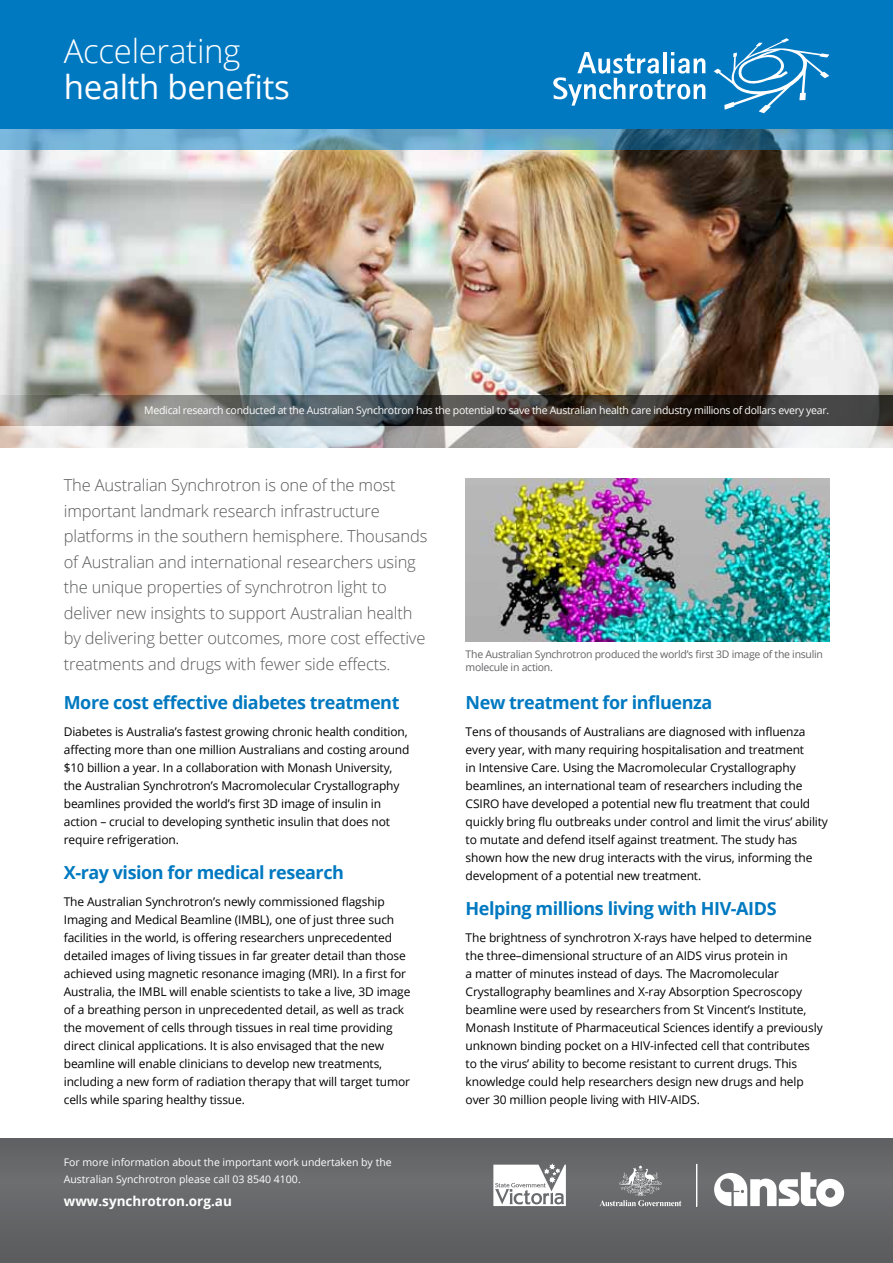
<style>
.page{position:relative;width:893px;height:1263px;background:#fff}
.page>*{position:absolute;margin:0;border:0;box-sizing:border-box;transform-origin:0 0}
.t1{font:33px "Open Sans";letter-spacing:-.01em;color:#fff}
.t2{font:300 33px "Open Sans";letter-spacing:-.01em;color:#fff}
.t3{font:700 18px "Open Sans";letter-spacing:-.025em;color:#0079c1}
.t4{font:300 16.5px/25.5px "Open Sans";letter-spacing:-.01em;color:#58595b}
.t5{font:700 13.5px "Open Sans";color:#fff}
.t6{font:12px/18px "Open Sans";letter-spacing:-.01em;color:#000}
.t7{font:10.5px "Open Sans";letter-spacing:-.025em;color:#fff}
.t8{font:10.5px/16.5px "Open Sans";color:#fff}
.t9{font:10.5px/13.5px "Open Sans";letter-spacing:-.025em;color:#636466}
</style>
<div class="page">
<img style="left:0;top:150px;width:893px;height:246px">
<svg style="left:0;top:396px;width:893px;height:30px;background:#575755"></svg>
<div style="left:0;top:0;width:893px;height:128px;background:#0079c1"></div>
<svg style="left:553px;top:52px;width:152px;height:54px"></svg>
<svg style="left:714px;top:38px;width:115px;height:75px"></svg>
<svg style="left:0;top:128px;width:893px;height:22px;background:#5b9abc"></svg>
<svg style="left:0;top:426px;width:893px;height:21px"></svg>
<img style="left:466px;top:479px;width:363px;height:162px">
<div style="left:0;top:1139px;width:893px;height:124px;background:#636467"></div>
<svg style="left:599px;top:1165px;width:82px;height:41px"></svg>
<svg style="left:714px;top:1172px;width:130px;height:35px"></svg>
<hr style="left:696px;top:1164px;width:1px;height:42px;background:#fff">
<svg style="left:493px;top:1164px;width:73px;height:42px;background:#d7d7d8"></svg>
<h1 class="t2" style="left:64px;top:28px;width:178px">Accelerating</h1>
<h1 class="t1" style="left:64px;top:64px;width:228px">health benefits</h1>
<p class="t7" style="left:144px;top:403px;width:686px">Medical research conducted at the Australian Synchrotron has the potential to save the Australian health care industry millions of dollars every year.</p>
<p class="t4" style="left:64px;top:472px;width:365px">The Australian Synchrotron is one of the most important landmark research infrastructure platforms in the southern hemisphere. Thousands of Australian and international researchers using the unique properties of synchrotron light to deliver new insights to support Australian health by delivering better outcomes, more cost effective treatments and drugs with fewer side effects.</p>
<h2 class="t3" style="left:64px;top:690px;width:337px">More cost effective diabetes treatment</h2>
<p class="t6" style="left:64px;top:722px;width:347px">Diabetes is Australia’s fastest growing chronic health condition, affecting more than one million Australians and costing around $10 billion a year. In a collaboration with Monash University, the Australian Synchrotron’s Macromolecular Crystallography beamlines provided the world’s first 3D image of insulin in action – crucial to developing synthetic insulin that does not require refrigeration.</p>
<h2 class="t3" style="left:64px;top:860px;width:282px">X-ray vision for medical research</h2>
<p class="t6" style="left:64px;top:892px;width:348px">The Australian Synchrotron’s newly commissioned flagship Imaging and Medical Beamline (IMBL), one of just three such facilities in the world, is offering researchers unprecedented detailed images of living tissues in far greater detail than those achieved using magnetic resonance imaging (MRI). In a first for Australia, the IMBL will enable scientists to take a live, 3D image of a breathing person in unprecedented detail, as well as track the movement of cells through tissues in real time providing direct clinical applications. It is also envisaged that the new beamline will enable clinicians to develop new treatments, including a new form of radiation therapy that will target tumor cells while sparing healthy tissue.</p>
<p class="t8" style="left:64px;top:1154px;width:329px">For more information about the important work undertaken by the<br>Australian Synchrotron please call 03 8540 4100.</p>
<p class="t5" style="left:64px;top:1192px;width:170px">www.synchrotron.org.au</p>
<p class="t9" style="left:466px;top:647px;width:359px">The Australian Synchrotron produced the world’s first 3D image of the insulin molecule in action.</p>
<h2 class="t3" style="left:466px;top:690px;width:248px">New treatment for influenza</h2>
<p class="t6" style="left:466px;top:722px;width:364px">Tens of thousands of Australians are diagnosed with influenza every year, with many requiring hospitalisation and treatment<br>in Intensive Care. Using the Macromolecular Crystallography beamlines, an international team of researchers including the CSIRO have developed a potential new flu treatment that could quickly bring flu outbreaks under control and limit the virus’ ability to mutate and defend itself against treatment. The study has shown how the new drug interacts with the virus, informing the development of a potential new treatment.</p>
<h2 class="t3" style="left:466px;top:896px;width:312px">Helping millions living with HIV-AIDS</h2>
<p class="t6" style="left:466px;top:928px;width:359px">The brightness of synchrotron X-rays have helped to determine the three–dimensional structure of an AIDS virus protein in<br>a matter of minutes instead of days. The Macromolecular Crystallography beamlines and X-ray Absorption Specroscopy beamline were used by researchers from St Vincent’s Institute, Monash Institute of Pharmaceutical Sciences identify a previously unknown binding pocket on a HIV-infected cell that contributes to the virus’ ability to become resistant to current drugs. This knowledge could help researchers design new drugs and help over 30 million people living with HIV-AIDS.</p>
</div>
